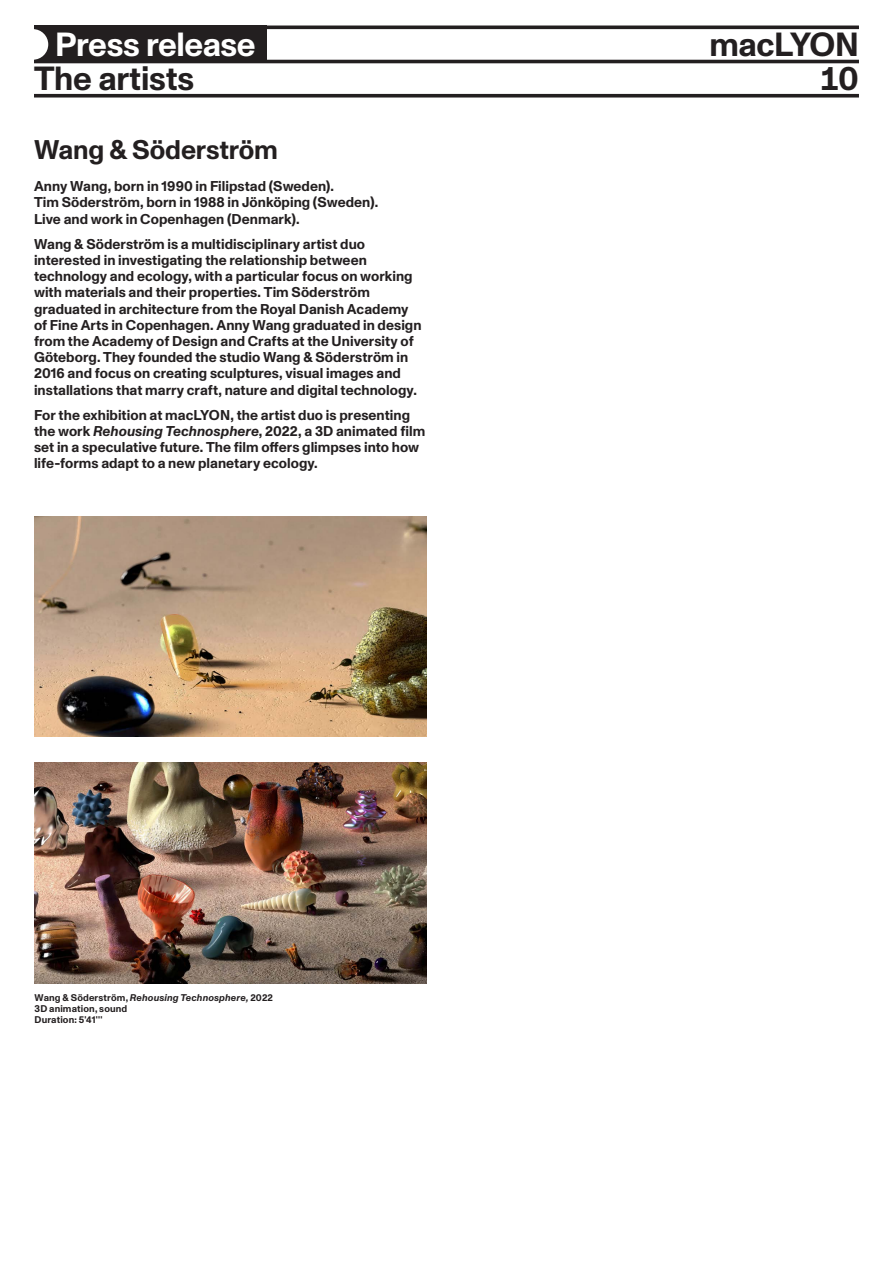
<style>
.page{position:relative;width:893px;height:1263px;background:#fff}
.page>*{position:absolute;margin:0;border:0;box-sizing:border-box;transform-origin:0 0}
.t1{font:700 33.45px "Monument Grotesk";letter-spacing:-.01em;color:#231f20}
.t2{font:700 33.45px "Monument Grotesk";letter-spacing:-.015em;color:#fff}
.TEXTE_FER_GAUCHE{font:700 27px "Monument Grotesk";letter-spacing:-.01em;color:#231f20}
.TEXTE_FER_GAUCHE-2{font:700 14.25px/16.2px "Monument Grotesk";color:#231f20}
.t3{font:italic 700 9.75px "Monument Grotesk";letter-spacing:.015em;color:#231f20}
.t4{font:700 9.75px "Monument Grotesk";letter-spacing:.015em;color:#231f20}
.s1{font-style:italic}
.s2{font-style:normal}
</style>
<div class="page">
<div style="left:34px;top:26px;width:232px;height:37px;background:#231f20"></div>
<hr style="left:34px;top:26px;width:825px;height:3px;background:#231f20">
<hr style="left:34px;top:60px;width:825px;height:3px;background:#231f20">
<svg style="left:34px;top:94px;width:825px;height:4px;background:#3d393a"></svg>
<svg style="left:34px;top:29px;width:14px;height:31px"></svg>
<img style="left:35px;top:516px;width:392px;height:221px">
<img style="left:35px;top:763px;width:392px;height:221px">
<p class="t2" style="left:55px;top:20px;width:202px">Press release</p>
<p class="t1" style="left:709px;top:20px;width:151px">macLYON</p>
<p class="t1" style="left:34px;top:54px;width:162px">The artists</p>
<p class="t1" style="left:819px;top:54px;width:41px">10</p>
<p class="TEXTE_FER_GAUCHE" style="left:34px;top:130px;width:245px">Wang &amp; Söderström</p>
<p class="TEXTE_FER_GAUCHE-2" style="left:34px;top:177px;width:346px">Anny Wang, born in 1990 in Filipstad (Sweden).<br>Tim Söderström, born in 1988 in Jönköping (Sweden).<br>Live and work in Copenhagen (Denmark).</p>
<p class="TEXTE_FER_GAUCHE-2" style="left:34px;top:235px;width:389px">Wang &amp; Söderström is a multidisciplinary artist duo interested in investigating the relationship between technology and ecology, with a particular focus on working with materials and their properties. Tim Söderström graduated in architecture from the Royal Danish Academy of Fine Arts in Copenhagen. Anny Wang graduated in design from the Academy of Design and Crafts at the University of Göteborg. They founded the studio Wang &amp; Söderström in 2016 and focus on creating sculptures, visual images and installations that marry craft, nature and digital technology.</p>
<p class="TEXTE_FER_GAUCHE-2" style="left:34px;top:406px;width:393px">For the exhibition at macLYON, the artist duo is presenting the work <span class="s1">Rehousing Technosphere</span>, 2022, a 3D animated film set in a speculative future. The film offers glimpses into how life-forms adapt to a new planetary ecology.</p>
<p class="t3" style="left:35px;top:991px;width:240px"><span class="s2">Wang &amp; Söderström,</span> Rehousing Technosphere, <span class="s2">2022</span></p>
<p class="t4" style="left:35px;top:1001px;width:94px">3D animation, sound</p>
<p class="t4" style="left:35px;top:1012px;width:69px">Duration: 5'41'''</p>
</div>
